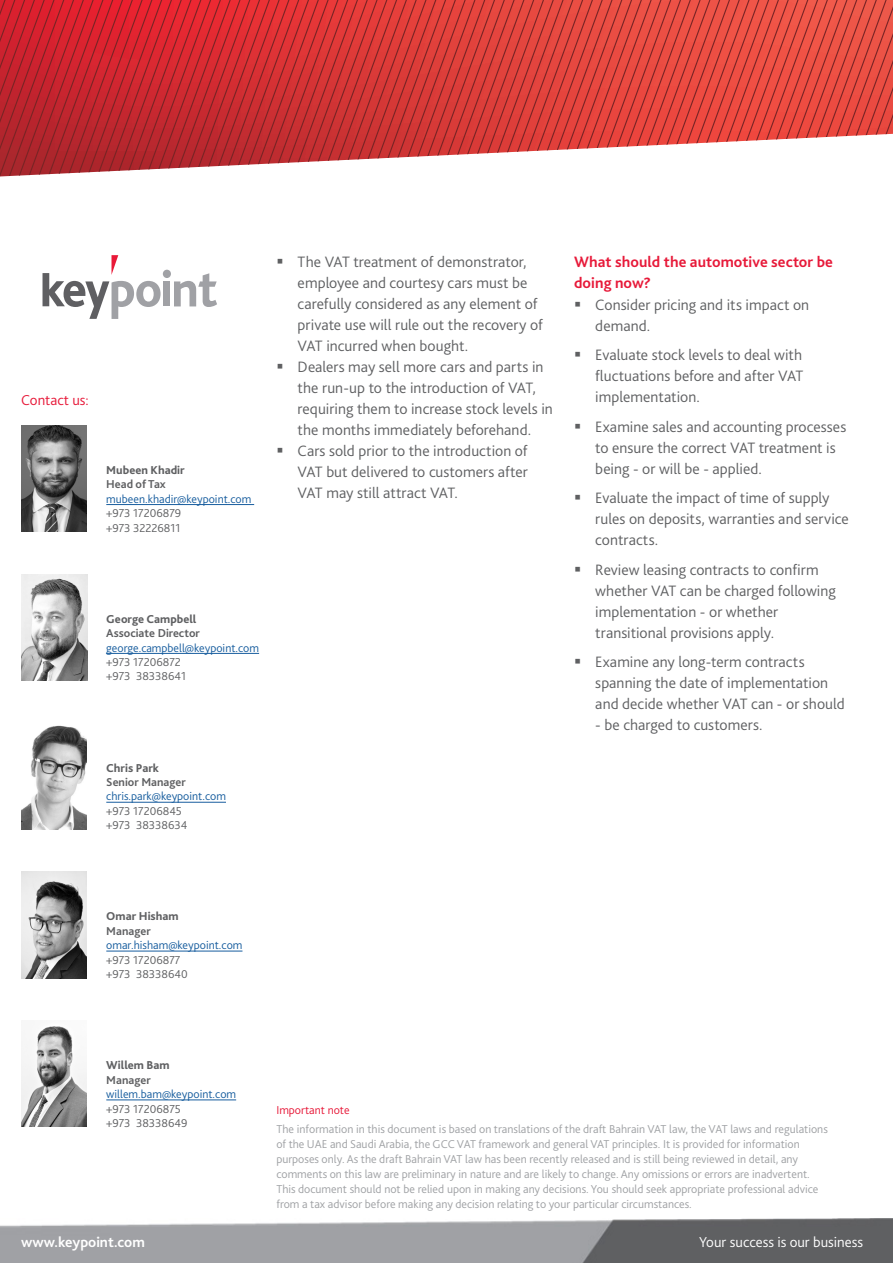
<style>
.page{position:relative;width:893px;height:1263px;background:#fff}
.page>*{position:absolute;margin:0;border:0;box-sizing:border-box;transform-origin:0 0}
.t1{font:300 15.75px/21px "Bliss 2";color:#5f6062}
.t2{font:700 15.75px/21px "Bliss 2";letter-spacing:.005em;color:#e71939}
.t3{font:300 15px "Bliss 2";color:#fff}
.t4{font:700 15px "Bliss 2";color:#fff}
.t5{font:300 15px "Bliss 2";color:#e71939}
.t6{font:300 12px/15px "Bliss 2";color:#9fa1a4}
.t7{font:300 12px/14.4px "Bliss 2";color:#175d9e}
.t8{font:300 12px "Bliss 2";color:#5f6062}
.t9{font:800 12px "Bliss 2";color:#5f6062}
.t10{font:700 12px "Bliss 2";color:#5f6062}
.t11{font:300 12px "Bliss 2";color:#e71939}
.s1{color:#5f6062}
</style>
<div class="page">
<img style="left:0;top:1218px;width:893px;height:45px">
<svg style="left:0;top:0;width:893px;height:176px"></svg>
<div style="left:163px;top:270px;width:8px;height:8px;background:#a0a1a5;border-radius:50%"></div>
<div style="left:164px;top:281px;width:6px;height:25px;background:#a0a1a5"></div>
<svg style="left:174px;top:273px;width:43px;height:34px"></svg>
<svg style="left:43px;top:255px;width:118px;height:64px"></svg>
<img style="left:21px;top:574px;width:66px;height:106px">
<hr style="left:106px;top:504px;width:148px;height:1px;background:#175d9e">
<hr style="left:106px;top:653px;width:153px;height:1px;background:#175d9e">
<hr style="left:106px;top:951px;width:136px;height:1px;background:#175d9e">
<hr style="left:106px;top:1099px;width:130px;height:1px;background:#175d9e">
<hr style="left:106px;top:802px;width:120px;height:1px;background:#175d9e">
<img style="left:21px;top:425px;width:66px;height:106px">
<img style="left:21px;top:1026px;width:66px;height:101px">
<img style="left:21px;top:725px;width:66px;height:104px">
<img style="left:21px;top:872px;width:66px;height:106px">
<p class="t5" style="left:21px;top:390px;width:69px">Contact us:</p>
<p class="t9" style="left:106px;top:462px;width:80px">Mubeen Khadir</p>
<p class="t10" style="left:106px;top:477px;width:61px">Head of Tax</p>
<p class="t7" style="left:106px;top:491px;width:147px">mubeen.khadir@keypoint.com <span class="s1">+973 17206879</span></p>
<p class="t8" style="left:106px;top:520px;width:76px">+973 32226811</p>
<p class="t9" style="left:106px;top:611px;width:92px">George Campbell</p>
<p class="t10" style="left:106px;top:626px;width:95px">Associate Director</p>
<p class="t7" style="left:106px;top:640px;width:154px">george.campbell@keypoint.com</p>
<p class="t8" style="left:106px;top:654px;width:76px">+973 17206872</p>
<p class="t8" style="left:106px;top:669px;width:81px">+973 38338641</p>
<p class="t9" style="left:106px;top:760px;width:54px">Chris Park</p>
<p class="t10" style="left:106px;top:774px;width:81px">Senior Manager</p>
<p class="t7" style="left:106px;top:789px;width:121px">chris.park@keypoint.com</p>
<p class="t8" style="left:106px;top:803px;width:77px">+973 17206845</p>
<p class="t8" style="left:106px;top:818px;width:83px">+973 38338634</p>
<p class="t1" style="left:298px;top:251px;width:247px">The VAT treatment of demonstrator, employee and courtesy cars must be carefully considered as any element of private use will rule out the recovery of VAT incurred when bought.</p>
<p class="t1" style="left:298px;top:356px;width:257px">Dealers may sell more cars and parts in the run-up to the introduction of VAT, requiring them to increase stock levels in the months immediately beforehand.</p>
<p class="t1" style="left:298px;top:440px;width:232px;text-align:justify">Cars sold prior to the introduction of VAT but delivered to customers after VAT may still attract VAT.</p>
<p class="t2" style="left:574px;top:251px;width:260px">What should the automotive sector be doing now?</p>
<p class="t1" style="left:595px;top:294px;width:215px">Consider pricing and its impact on demand.</p>
<p class="t1" style="left:595px;top:344px;width:209px;text-align:justify">Evaluate stock levels to deal with fluctuations before and after VAT implementation.</p>
<p class="t1" style="left:595px;top:416px;width:252px">Examine sales and accounting processes to ensure the correct VAT treatment is being - or will be - applied.</p>
<p class="t1" style="left:595px;top:487px;width:255px">Evaluate the impact of time of supply rules on deposits, warranties and service contracts.</p>
<p class="t1" style="left:595px;top:559px;width:242px">Review leasing contracts to confirm whether VAT can be charged following implementation - or whether transitional provisions apply.</p>
<p class="t1" style="left:595px;top:651px;width:251px">Examine any long-term contracts spanning the date of implementation and decide whether VAT can - or should</p>
<p class="t1" style="left:595px;top:714px;width:169px">- be charged to customers.</p>
<p class="t9" style="left:106px;top:909px;width:74px">Omar Hisham</p>
<p class="t10" style="left:106px;top:923px;width:46px">Manager</p>
<p class="t7" style="left:106px;top:938px;width:138px">omar.hisham@keypoint.com</p>
<p class="t8" style="left:106px;top:952px;width:76px">+973 17206877</p>
<p class="t8" style="left:106px;top:967px;width:83px">+973 38338640</p>
<p class="t9" style="left:106px;top:1058px;width:65px">Willem Bam</p>
<p class="t10" style="left:106px;top:1072px;width:46px">Manager</p>
<p class="t7" style="left:106px;top:1087px;width:131px">willem.bam@keypoint.com</p>
<p class="t8" style="left:106px;top:1101px;width:76px">+973 17206875</p>
<p class="t8" style="left:106px;top:1115px;width:83px">+973 38338649</p>
<p class="t11" style="left:276px;top:1102px;width:75px">Important note</p>
<p class="t6" style="left:276px;top:1122px;width:553px">The information in this document is based on translations of the draft Bahrain VAT law, the VAT laws and regulations of the UAE and Saudi Arabia, the GCC VAT framework and general VAT principles. It is provided for information purposes only. As the draft Bahrain VAT law has been recently released and is still being reviewed in detail, any comments on this law are preliminary in nature and are likely to change. Any omissions or errors are inadvertent.<br>This document should not be relied upon in making any decisions. You should seek appropriate professional advice from a tax advisor before making any decision relating to your particular circumstances.</p>
<p class="t4" style="left:21px;top:1233px;width:125px">www.keypoint.com</p>
<p class="t3" style="left:699px;top:1233px;width:166px">Your success is our business</p>
</div>
